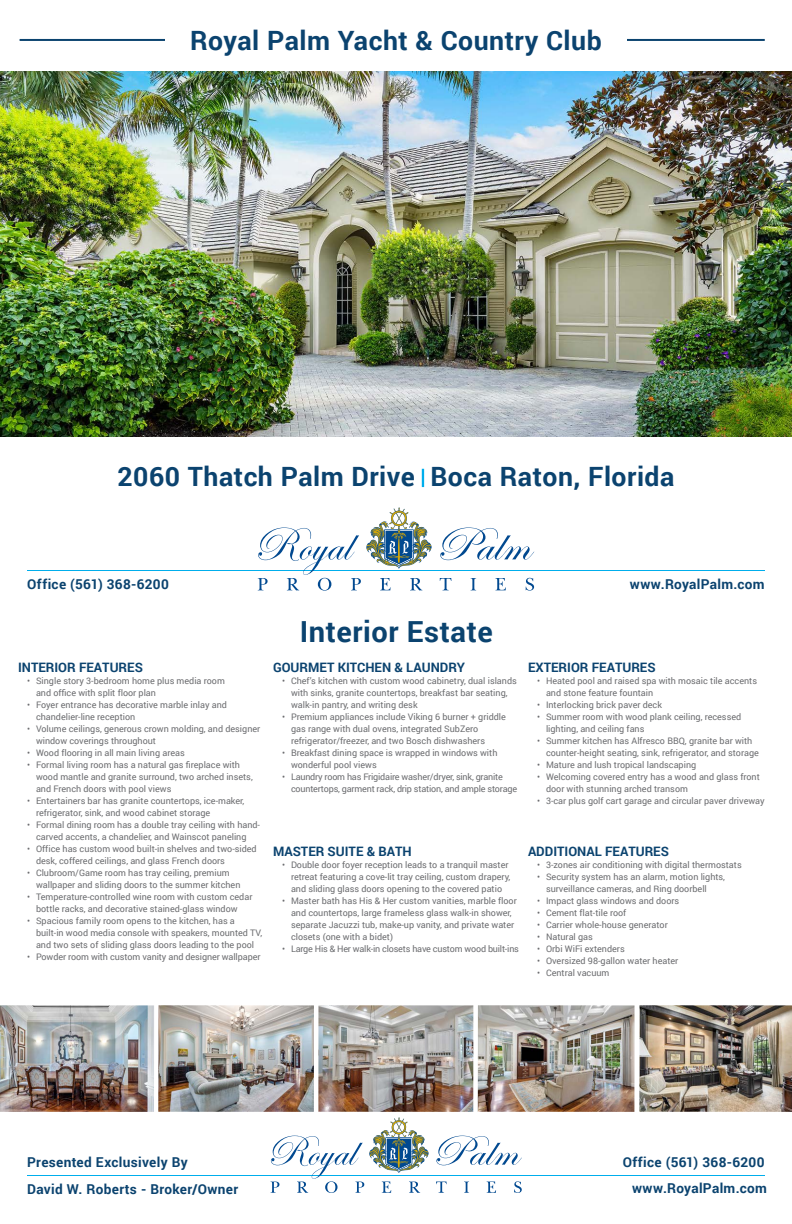
<style>
.page{position:relative;width:792px;height:1224px;background:#fff}
.page>*{position:absolute;margin:0;border:0;box-sizing:border-box;transform-origin:0 0}
.t1{font:700 29px "Roboto";letter-spacing:.02em;color:#0b436f}
.t2{font:700 26.6px "Roboto";letter-spacing:.02em;color:#0b436f}
.t3{font:700 13.6px "Roboto";letter-spacing:.025em;color:#0b436f}
.t4{font:700 13px "Roboto";color:#0b436f}
.t5{font:9px/12px "Roboto";color:#6c6d70}
.t6{font:9px/12px "Roboto";letter-spacing:-.02em;color:#6c6d70}
.s1{font-weight:100;font-size:19.5px;color:#00aeec}
</style>
<div class="page">
<hr style="left:27px;top:1175px;width:738px;height:1px;background:#00aeec">
<svg style="left:436px;top:1182px;width:11px;height:11px"></svg>
<svg style="left:464px;top:1182px;width:5px;height:11px"></svg>
<svg style="left:487px;top:1182px;width:9px;height:11px"></svg>
<svg style="left:514px;top:1181px;width:8px;height:12px"></svg>
<svg style="left:436px;top:1136px;width:86px;height:29px"></svg>
<svg style="left:271px;top:1117px;width:158px;height:76px"></svg>
<hr style="left:27px;top:570px;width:738px;height:1px;background:#00aeec">
<svg style="left:440px;top:578px;width:11px;height:12px"></svg>
<svg style="left:471px;top:578px;width:5px;height:12px"></svg>
<svg style="left:495px;top:578px;width:11px;height:12px"></svg>
<svg style="left:526px;top:578px;width:8px;height:13px"></svg>
<svg style="left:440px;top:528px;width:94px;height:32px"></svg>
<svg style="left:258px;top:507px;width:174px;height:84px"></svg>
<hr style="left:20px;top:39px;width:745px;height:2px;background:#0b436f">
<div style="left:165px;top:22px;width:462px;height:32px;background:#fff"></div>
<img style="left:0;top:71px;width:792px;height:365px">
<img style="left:158px;top:1005px;width:156px;height:107px">
<img style="left:318px;top:1005px;width:155px;height:107px">
<img style="left:478px;top:1005px;width:157px;height:107px">
<img style="left:0;top:1005px;width:154px;height:107px">
<img style="left:639px;top:1005px;width:153px;height:107px">
<p class="t2" style="left:190px;top:22px;width:413px">Royal Palm Yacht &amp; Country Club</p>
<p class="t2" style="left:117px;top:458px;width:559px">2060 Thatch Palm Drive <span class="s1">|</span> Boca Raton, Florida</p>
<p class="t3" style="left:27px;top:575px;width:143px">Office (561) 368-6200</p>
<p class="t3" style="left:630px;top:575px;width:136px">www.RoyalPalm.com</p>
<p class="t4" style="left:18px;top:659px;width:126px">INTERIOR FEATURES</p>
<p class="t5" style="left:36px;top:675px;width:190px;text-indent:-9px">• Single story 3-bedroom home plus media room and office with split floor plan</p>
<p class="t5" style="left:36px;top:699px;width:193px;text-indent:-9px">• Foyer entrance has decorative marble inlay and chandelier-line reception</p>
<p class="t5" style="left:36px;top:723px;width:226px;text-indent:-9px">• Volume ceilings, generous crown molding, and designer window coverings throughout</p>
<p class="t5" style="left:27px;top:747px;width:159px">• Wood flooring in all main living areas</p>
<p class="t5" style="left:36px;top:759px;width:218px;text-indent:-9px">• Formal living room has a natural gas fireplace with wood mantle and granite surround, two arched insets, and French doors with pool views</p>
<p class="t5" style="left:36px;top:795px;width:210px;text-indent:-9px">• Entertainers bar has granite countertops, ice-maker, refrigerator, sink, and wood cabinet storage</p>
<p class="t5" style="left:27px;top:819px;width:235px;text-align:center">• Formal dining room has a double tray ceiling with hand&shy;carved accents, a chandelier, and Wainscot paneling</p>
<p class="t5" style="left:36px;top:843px;width:222px;text-indent:-9px">• Office has custom wood built-in shelves and two-sided desk, coffered ceilings, and glass French doors</p>
<p class="t5" style="left:36px;top:867px;width:206px;text-indent:-9px">• Clubroom/Game room has tray ceiling, premium wallpaper and sliding doors to the summer kitchen</p>
<p class="t5" style="left:36px;top:891px;width:218px;text-indent:-9px">• Temperature-controlled wine room with custom cedar bottle racks, and decorative stained-glass window</p>
<p class="t5" style="left:36px;top:915px;width:228px;text-indent:-9px">• Spacious family room opens to the kitchen, has a built-in wood media console with speakers, mounted TV, and two sets of sliding glass doors leading to the pool</p>
<p class="t5" style="left:27px;top:951px;width:235px">• Powder room with custom vanity and designer wallpaper</p>
<p class="t1" style="left:300px;top:612px;width:195px">Interior Estate</p>
<p class="t4" style="left:273px;top:659px;width:193px">GOURMET KITCHEN &amp; LAUNDRY</p>
<p class="t5" style="left:291px;top:675px;width:227px;text-indent:-9px">• Chef’s kitchen with custom wood cabinetry, dual islands with sinks, granite countertops, breakfast bar seating, walk-in pantry, and writing desk</p>
<p class="t5" style="left:291px;top:711px;width:216px;text-indent:-9px">• Premium appliances include Viking 6 burner + griddle gas range with dual ovens, integrated SubZero refrigerator/freezer, and two Bosch dishwashers</p>
<p class="t5" style="left:291px;top:747px;width:208px;text-indent:-9px">• Breakfast dining space is wrapped in windows with wonderful pool views</p>
<p class="t6" style="left:291px;top:771px;width:228px;text-indent:-9px">• Laundry room has Frigidaire washer/dryer, sink, granite countertops, garment rack, drip station, and ample storage</p>
<p class="t4" style="left:528px;top:659px;width:129px">EXTERIOR FEATURES</p>
<p class="t5" style="left:546px;top:675px;width:213px;text-indent:-9px">• Heated pool and raised spa with mosaic tile accents and stone feature fountain</p>
<p class="t5" style="left:537px;top:699px;width:127px">• Interlocking brick paver deck</p>
<p class="t5" style="left:546px;top:711px;width:197px;text-indent:-9px">• Summer room with wood plank ceiling, recessed lighting, and ceiling fans</p>
<p class="t5" style="left:546px;top:735px;width:214px;text-indent:-9px">• Summer kitchen has Alfresco BBQ, granite bar with counter-height seating, sink, refrigerator, and storage</p>
<p class="t5" style="left:537px;top:759px;width:161px">• Mature and lush tropical landscaping</p>
<p class="t5" style="left:546px;top:771px;width:215px;text-indent:-9px">• Welcoming covered entry has a wood and glass front door with stunning arched transom</p>
<p class="t5" style="left:537px;top:795px;width:229px">• 3-car plus golf cart garage and circular paver driveway</p>
<p class="t4" style="left:273px;top:842px;width:140px">MASTER SUITE &amp; BATH</p>
<p class="t5" style="left:291px;top:858px;width:221px;text-indent:-9px">• Double door foyer reception leads to a tranquil master retreat featuring a cove-lit tray ceiling, custom drapery, and sliding glass doors opening to the covered patio</p>
<p class="t5" style="left:291px;top:894px;width:227px;text-indent:-9px">• Master bath has His &amp; Her custom vanities, marble floor and countertops, large frameless glass walk-in shower, separate Jacuzzi tub, make-up vanity, and private water closets (one with a bidet)</p>
<p class="t6" style="left:282px;top:942px;width:238px">• Large His &amp; Her walk-in closets have custom wood built-ins</p>
<p class="t4" style="left:528px;top:842px;width:142px">ADDITIONAL FEATURES</p>
<p class="t5" style="left:537px;top:858px;width:206px">• 3-zones air conditioning with digital thermostats</p>
<p class="t5" style="left:546px;top:870px;width:181px;text-indent:-9px">• Security system has an alarm, motion lights, surveillance cameras, and Ring doorbell</p>
<p class="t5" style="left:537px;top:894px;width:144px">• Impact glass windows and doors</p>
<p class="t5" style="left:537px;top:906px;width:91px">• Cement flat-tile roof</p>
<p class="t5" style="left:537px;top:918px;width:132px">• Carrier whole-house generator</p>
<p class="t5" style="left:537px;top:930px;width:57px">• Natural gas</p>
<p class="t5" style="left:537px;top:942px;width:89px">• Orbi WiFi extenders</p>
<p class="t5" style="left:537px;top:954px;width:143px">• Oversized 98-gallon water heater</p>
<p class="t5" style="left:537px;top:966px;width:74px">• Central vacuum</p>
<p class="t3" style="left:27px;top:1153px;width:162px">Presented Exclusively By</p>
<p class="t3" style="left:27px;top:1179px;width:212px">David W. Roberts - Broker/Owner</p>
<p class="t3" style="left:623px;top:1153px;width:143px">Office (561) 368-6200</p>
<p class="t3" style="left:632px;top:1179px;width:136px">www.RoyalPalm.com</p>
</div>
